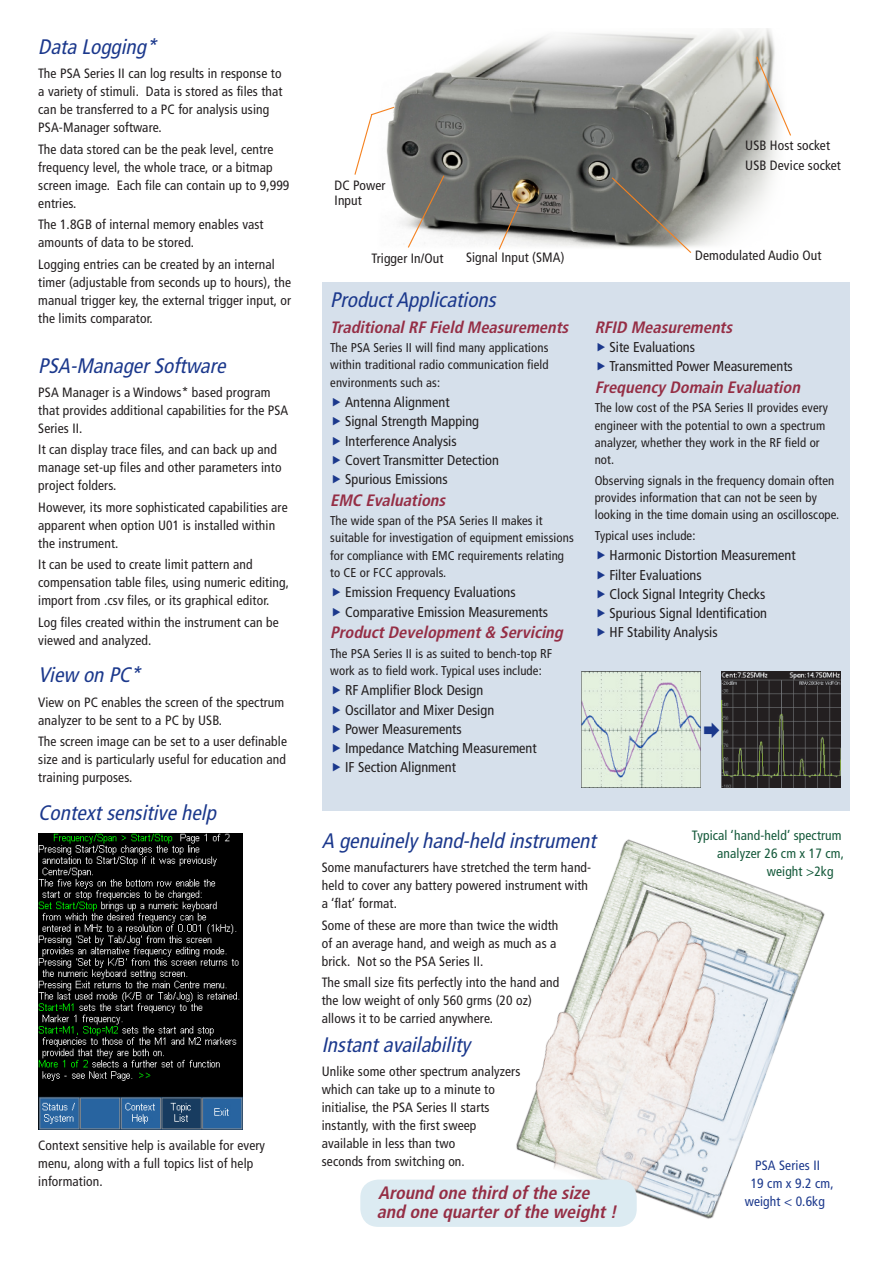
<style>
.page{position:relative;width:893px;height:1263px;background:#fff}
.page>*{position:absolute;margin:0;border:0;box-sizing:border-box;transform-origin:0 0}
.Body_Head_2{font:italic condensed 21px "Frutiger";color:#1b388c}
.Body_Head_3{font:italic 700 condensed 18px/19.5px "Frutiger LT Std";color:#952e45}
.Body_Head_4{font:italic 700 condensed 16.5px "Frutiger LT Std";color:#952e45}
.Bullet_2{font:condensed 14.25px "Frutiger";color:#231f20}
.Body_Text_1{font:condensed 13.5px/18px "Frutiger";letter-spacing:.01em;color:#231f20}
.Body_Text_1-2{font:condensed 13.5px "Frutiger";letter-spacing:.01em;color:#14593a}
.Body_Text_1-3{font:condensed 13.5px "Frutiger";letter-spacing:.01em;color:#1b388c}
.Body_Text_3{font:condensed 12.75px/17.2px "Frutiger";letter-spacing:.01em;color:#231f20}
</style>
<div class="page">
<div style="left:322px;top:283px;width:528px;height:528px;background:#d6e0eb"></div>
<img style="left:390px;top:28px;width:389px;height:220px">
<svg style="left:498px;top:202px;width:23px;height:48px"></svg>
<svg style="left:407px;top:174px;width:38px;height:74px"></svg>
<svg style="left:755px;top:55px;width:36px;height:82px"></svg>
<svg style="left:610px;top:176px;width:82px;height:77px;background:#84837d"></svg>
<svg style="left:354px;top:106px;width:42px;height:70px"></svg>
<img style="left:581px;top:672px;width:119px;height:115px">
<img style="left:721px;top:672px;width:119px;height:115px">
<img style="left:516px;top:839px;width:309px;height:380px">
<div style="left:360px;top:1179px;width:277px;height:48px;background:#dcebf2;border-radius:18px"></div>
<img style="left:38px;top:834px;width:204px;height:295px">
<p class="Body_Head_2" style="left:38px;top:35px;width:125px">Data Logging*</p>
<p class="Body_Text_1" style="left:38px;top:65px;width:246px">The PSA Series II can log results in response to a variety of stimuli. Data is stored as files that can be transferred to a PC for analysis using PSA-Manager software.</p>
<p class="Body_Text_1" style="left:38px;top:140px;width:253px">The data stored can be the peak level, centre frequency level, the whole trace, or a bitmap screen image. Each file can contain up to 9,999 entries.</p>
<p class="Body_Text_1" style="left:38px;top:216px;width:227px">The 1.8GB of internal memory enables vast amounts of data to be stored.</p>
<p class="Body_Text_1" style="left:38px;top:255px;width:254px">Logging entries can be created by an internal timer (adjustable from seconds up to hours), the manual trigger key, the external trigger input, or the limits comparator.</p>
<p class="Body_Head_2" style="left:38px;top:353px;width:194px">PSA-ManagerSoftware</p>
<p class="Body_Text_1" style="left:38px;top:383px;width:252px">PSA Manager is a Windows* based program that provides additional capabilities for the PSA<br>Series II.</p>
<p class="Body_Text_1" style="left:38px;top:441px;width:245px">It can display trace files, and can back up and manage set-up files and other parameters into project folders.</p>
<p class="Body_Text_1" style="left:38px;top:498px;width:251px">However, its more sophisticated capabilities are apparent when option U01 is installed within the instrument.</p>
<p class="Body_Text_1" style="left:38px;top:556px;width:252px">It can be used to create limit pattern and compensation table files, using numeric editing, import from .csv files, or its graphical editor.</p>
<p class="Body_Text_1" style="left:38px;top:613px;width:242px">Log files created within the instrument can be viewed and analyzed.</p>
<p class="Body_Head_2" style="left:38px;top:663px;width:109px">View on PC*</p>
<p class="Body_Text_1" style="left:38px;top:693px;width:248px">View on PC enables the screen of the spectrum analyzer to be sent to a PC by USB.</p>
<p class="Body_Text_1" style="left:38px;top:732px;width:250px;text-align:justify">The screen image can be set to a user definable size and is particularly useful for education and training purposes.</p>
<p class="Body_Head_2" style="left:38px;top:800px;width:184px">Contextsensitivehelp</p>
<p class="Body_Text_1" style="left:38px;top:1136px;width:228px">Context sensitive help is available for every menu, along with a full topics list of help information.</p>
<p class="Body_Text_1" style="left:335px;top:178px;width:52px;line-height:15px">DC Power<br>Input</p>
<p class="Body_Text_1" style="left:745px;top:137px;width:86px">USB Host socket</p>
<p class="Body_Text_1" style="left:745px;top:157px;width:97px">USB Device socket</p>
<p class="Body_Text_1" style="left:372px;top:249px;width:73px">Trigger In/Out</p>
<p class="Body_Text_1" style="left:695px;top:246px;width:128px">Demodulated Audio Out</p>
<p class="Body_Text_1" style="left:466px;top:248px;width:100px">Signal Input (SMA)</p>
<p class="Body_Head_2" style="left:330px;top:287px;width:172px">ProductApplications</p>
<p class="Body_Head_4" style="left:330px;top:317px;width:244px">TraditionalRFField Measurements</p>
<p class="Body_Text_3" style="left:330px;top:339px;width:220px;text-align:justify">The PSA Series II will find many applications within traditional radio communication field environments such as:</p>
<p class="Bullet_2" style="left:345px;top:394px;width:106px">Antenna Alignment</p>
<p class="Bullet_2" style="left:345px;top:413px;width:135px">Signal Strength Mapping</p>
<p class="Bullet_2" style="left:345px;top:432px;width:113px">Interference Analysis</p>
<p class="Bullet_2" style="left:345px;top:452px;width:155px">Covert Transmitter Detection</p>
<p class="Bullet_2" style="left:345px;top:471px;width:104px">Spurious Emissions</p>
<p class="Body_Head_4" style="left:330px;top:490px;width:121px">EMC Evaluations</p>
<p class="Body_Text_3" style="left:330px;top:512px;width:245px">The wide span of the PSA Series II makes it suitable for investigation of equipment emissions for compliance with EMC requirements relating to CE or FCC approvals.</p>
<p class="Bullet_2" style="left:345px;top:584px;width:172px">Emission Frequency Evaluations</p>
<p class="Bullet_2" style="left:345px;top:603px;width:204px">Comparative Emission Measurements</p>
<p class="Body_Head_4" style="left:330px;top:623px;width:238px">ProductDevelopment&amp; Servicing</p>
<p class="Body_Text_3" style="left:330px;top:645px;width:224px">The PSA Series II is as suited to bench-top RF work as to field work. Typical uses include:</p>
<p class="Bullet_2" style="left:345px;top:682px;width:140px">RF Amplifier Block Design</p>
<p class="Bullet_2" style="left:345px;top:701px;width:151px">Oscillator and Mixer Design</p>
<p class="Bullet_2" style="left:345px;top:720px;width:118px">Power Measurements</p>
<p class="Bullet_2" style="left:345px;top:740px;width:193px">Impedance Matching Measurement</p>
<p class="Bullet_2" style="left:345px;top:759px;width:112px">IF Section Alignment</p>
<p class="Body_Head_4" style="left:595px;top:317px;width:143px">RFID Measurements</p>
<p class="Bullet_2" style="left:610px;top:339px;width:87px">Site Evaluations</p>
<p class="Bullet_2" style="left:610px;top:358px;width:185px">Transmitted Power Measurements</p>
<p class="Body_Head_4" style="left:595px;top:377px;width:211px">FrequencyDomain Evaluation</p>
<p class="Body_Text_3" style="left:595px;top:399px;width:235px">The low cost of the PSA Series II provides every engineer with the potential to own a spectrum analyzer, whether they work in the RF field or not.</p>
<p class="Body_Text_3" style="left:595px;top:472px;width:246px">Observing signals in the frequency domain often provides information that can not be seen by looking in the time domain using an oscilloscope.</p>
<p class="Body_Text_3" style="left:595px;top:527px;width:102px">Typical uses include:</p>
<p class="Bullet_2" style="left:610px;top:547px;width:188px">Harmonic Distortion Measurement</p>
<p class="Bullet_2" style="left:610px;top:566px;width:94px">Filter Evaluations</p>
<p class="Bullet_2" style="left:610px;top:585px;width:157px">Clock Signal Integrity Checks</p>
<p class="Bullet_2" style="left:610px;top:605px;width:159px">Spurious Signal Identification</p>
<p class="Bullet_2" style="left:610px;top:624px;width:110px">HF Stability Analysis</p>
<p class="Body_Head_2" style="left:322px;top:828px;width:281px">A genuinelyhand-held instrument</p>
<p class="Body_Text_1" style="left:322px;top:859px;width:271px">Some manufacturers have stretched the term hand&shy;held to cover any battery powered instrument with a ‘flat’ format.</p>
<p class="Body_Text_1" style="left:322px;top:916px;width:238px">Some of these are more than twice the width of an average hand, and weigh as much as a brick. Not so the PSA Series II.</p>
<p class="Body_Text_1" style="left:322px;top:973px;width:239px">The small size fits perfectly into the hand and the low weight of only 560 grms (20 oz) allows it to be carried anywhere.</p>
<p class="Body_Head_2" style="left:322px;top:1032px;width:155px">Instantavailability</p>
<p class="Body_Text_1" style="left:322px;top:1062px;width:200px">Unlike some other spectrum analyzers which can take up to a minute to initialise, the PSA Series II starts instantly, with the first sweep available in less than two<br>seconds from switching on.</p>
<p class="Body_Head_3" style="left:377px;top:1183px;width:246px">Around one third ofthe size and one quarterofthe weight!</p>
<p class="Body_Text_1-2" style="left:692px;top:828px;width:151px">Typical ‘hand-held’ spectrum</p>
<p class="Body_Text_1-2" style="left:717px;top:846px;width:128px">analyzer 26 cm x 17 cm,</p>
<p class="Body_Text_1-2" style="left:767px;top:864px;width:68px">weight &gt;2kg</p>
<p class="Body_Text_1-3" style="left:755px;top:1157px;width:66px">PSA Series II</p>
<p class="Body_Text_1-3" style="left:751px;top:1175px;width:84px">19 cm x 9.2 cm,</p>
<p class="Body_Text_1-3" style="left:745px;top:1193px;width:82px">weight &lt; 0.6kg</p>
</div>
